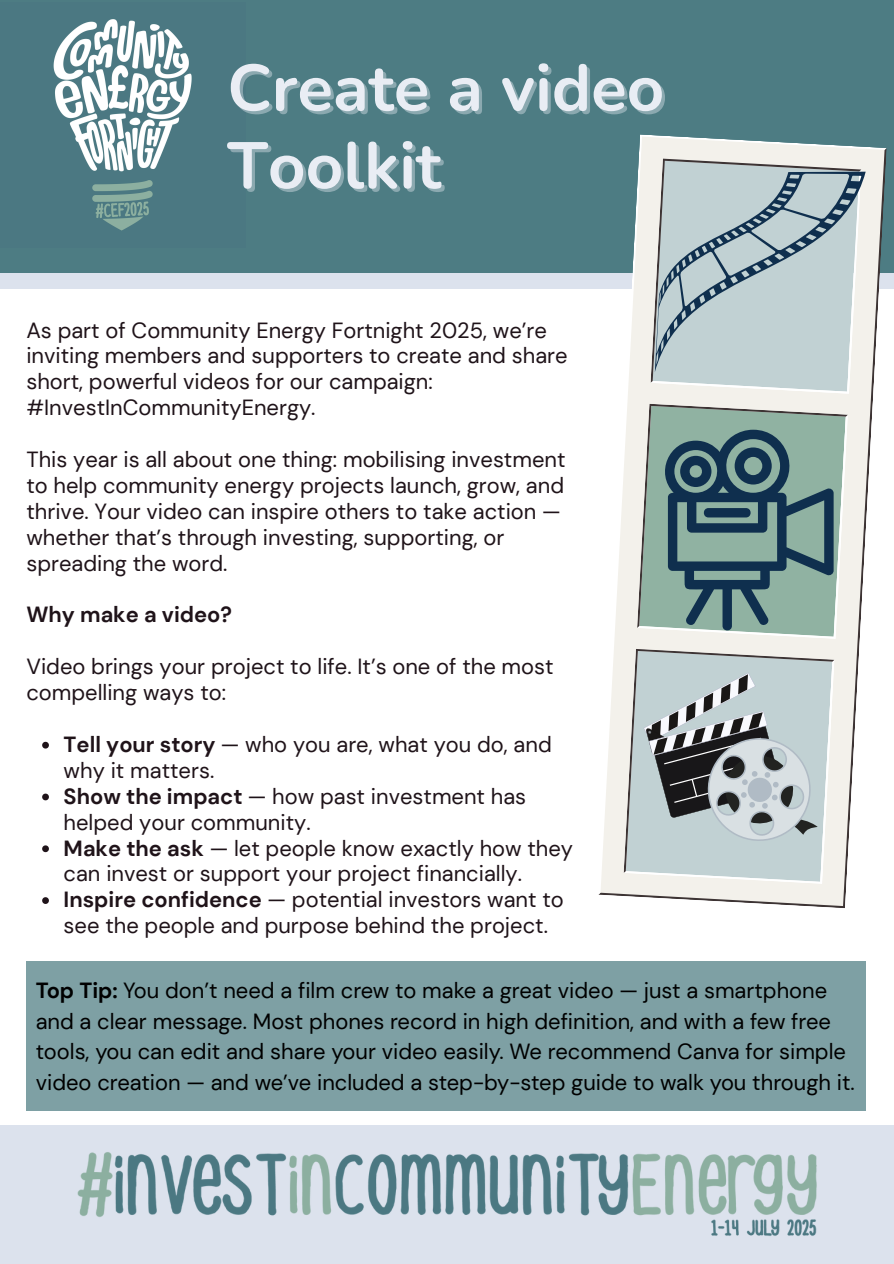
<style>
.page{position:relative;width:894px;height:1264px;background:#fff}
.page>*{position:absolute;margin:0;border:0;box-sizing:border-box;transform-origin:0 0}
.t1{font:700 65.4px "Nunito";color:#e9edf4}
.t2{font:21.9px/26px "DM Sans";color:#1f1319}
.t3{font:21.9px/30.5px "DM Sans";color:#000}
.t4{font:700 21.9px "DM Sans";color:#1f1319}
.s1{font-weight:700}
</style>
<div class="page">
<div style="left:0;top:0;width:893px;height:1263px;background:#dce2ed"></div>
<div style="left:0;top:0;width:893px;height:272px;background:#4d7c83"></div>
<img style="left:77px;top:1152px;width:740px;height:84px">
<img style="left:53px;top:19px;width:139px;height:212px">
<div style="left:0;top:289px;width:893px;height:835px;background:#fff"></div>
<div style="left:26px;top:960px;width:839px;height:150px;background:#7ea0a4"></div>
<svg style="left:42px;top:741px;width:7px;height:7px"></svg>
<svg style="left:42px;top:793px;width:7px;height:7px"></svg>
<svg style="left:42px;top:845px;width:7px;height:7px"></svg>
<svg style="left:42px;top:897px;width:7px;height:7px"></svg>
<svg style="left:598px;top:134px;width:288px;height:760px"></svg>
<svg style="left:654px;top:172px;width:211px;height:200px;background:#b2c2c6"></svg>
<svg style="left:654px;top:430px;width:179px;height:202px;background:#648585"></svg>
<svg style="left:643px;top:672px;width:174px;height:176px;background:#a2acae"></svg>
<p class="t1" style="left:227px;top:44px;width:438px">Create a video</p>
<p class="t1" style="left:227px;top:122px;width:215px">Toolkit</p>
<h1 class="t2" style="left:26px;top:317px;width:542px">As part of Community Energy Fortnight 2025, we’re inviting members and supporters to create and share short, powerful videos for our campaign: #InvestInCommunityEnergy.</h1>
<p class="t2" style="left:26px;top:446px;width:540px">This year is all about one thing: mobilising investment to help community energy projects launch, grow, and thrive. Your video can inspire others to take action — whether that’s through investing, supporting, or spreading the word.</p>
<p class="t4" style="left:26px;top:600px;width:207px">Why make a video?</p>
<p class="t2" style="left:26px;top:653px;width:528px">Video brings your project to life. It’s one of the most compelling ways to:</p>
<p class="t2" style="left:64px;top:731px;width:489px"><span class="s1">Tell your story</span> — who you are, what you do, and why it matters.</p>
<p class="t2" style="left:64px;top:783px;width:464px"><span class="s1">Show the impact</span> — how past investment has helped your community.</p>
<p class="t2" style="left:64px;top:835px;width:511px"><span class="s1">Make the ask</span> — let people know exactly how they can invest or support your project financially.</p>
<p class="t2" style="left:64px;top:886px;width:501px"><span class="s1">Inspire confidence</span> — potential investors want to see the people and purpose behind the project.</p>
<p class="t3" style="left:36px;top:975px;width:820px"><span class="s1">Top Tip:</span> You don’t need a film crew to make a great video — just a smartphone and a clear message. Most phones record in high definition, and with a few free tools, you can edit and share your video easily. We recommend Canva for simple video creation — and we’ve included a step-by-step guide to walk you through it.</p>
</div>
